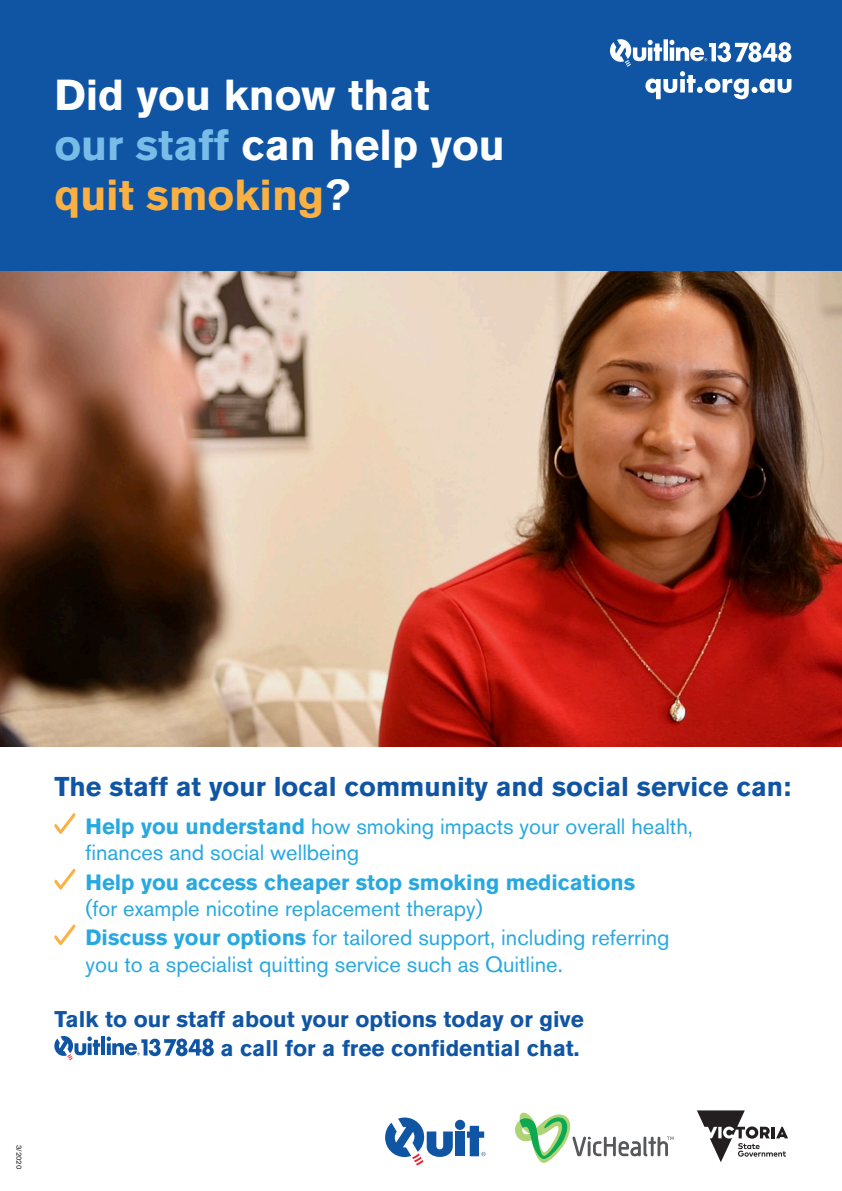
<style>
.page{position:relative;width:842px;height:1191px;background:#fff}
.page>*{position:absolute;margin:0;border:0;box-sizing:border-box;transform-origin:0 0}
.t1{font:700 43px/50px "Akzidenz Grotesk BQ";color:#fff}
.t2{font:700 27px "Akzidenz Grotesk BQ";color:#1055a4}
.t3{font:700 22.5px/28.2px "Akzidenz Grotesk BQ";color:#1055a4;text-align:right}
.t4{font:22px/26.4px "Akzidenz Grotesk BQ";color:#27a8e0}
.t5{font:700 22px/26.4px "Akzidenz Grotesk BQ";color:#27a8e0}
.t6{font:7.5px "Akzidenz Grotesk BQ";color:#231f20}
.s1{color:#78bce8}
.s2{color:#fbb042}
.s3{font-weight:700}
.s4{font-weight:400}
</style>
<div class="page">
<div style="left:0;top:0;width:842px;height:360px;background:#1055a4"></div>
<hr style="left:101px;top:1036px;width:4px;height:19px;background:#1055a4">
<svg style="left:107px;top:1036px;width:107px;height:20px"></svg>
<svg style="left:54px;top:1036px;width:46px;height:24px"></svg>
<svg style="left:54px;top:813px;width:21px;height:21px"></svg>
<svg style="left:54px;top:868px;width:21px;height:21px"></svg>
<svg style="left:54px;top:924px;width:21px;height:21px"></svg>
<svg style="left:610px;top:39px;width:181px;height:60px"></svg>
<div style="left:455px;top:1119px;width:10px;height:11px;background:#1055a4;border-radius:50%"></div>
<div style="left:455px;top:1131px;width:10px;height:25px;background:#1055a4"></div>
<svg style="left:385px;top:1117px;width:68px;height:48px"></svg>
<svg style="left:467px;top:1125px;width:19px;height:31px"></svg>
<svg style="left:697px;top:1110px;width:91px;height:52px"></svg>
<img style="left:0;top:271px;width:842px;height:475px">
<svg style="left:515px;top:1112px;width:158px;height:51px"></svg>
<p class="t1" style="left:54px;top:70px;width:452px">Did you know that <span class="s1">our staff</span> can help you <span class="s2">quit smoking</span>?</p>
<p class="t2" style="left:54px;top:771px;width:738px">The staff at your local community and social service can:</p>
<p class="t4" style="left:86px;top:813px;width:609px"><span class="s3">Help you understand</span> how smoking impacts your overall health, finances and social wellbeing</p>
<p class="t5" style="left:86px;top:868px;width:551px">Help you access cheaper stop smoking medications <span class="s4">(for example nicotine replacement therapy)</span></p>
<p class="t4" style="left:86px;top:924px;width:585px"><span class="s3">Discuss your options</span> for tailored support, including referring you to a specialist quitting service such as Quitline.</p>
<p class="t3" style="left:54px;top:1005px;width:531px">Talk to our staff about your options today or give a call for a free confidential chat.</p>
<p class="t6" style="left:24px;top:1144px;width:26px;rotate:90deg">3/2020</p>
</div>
